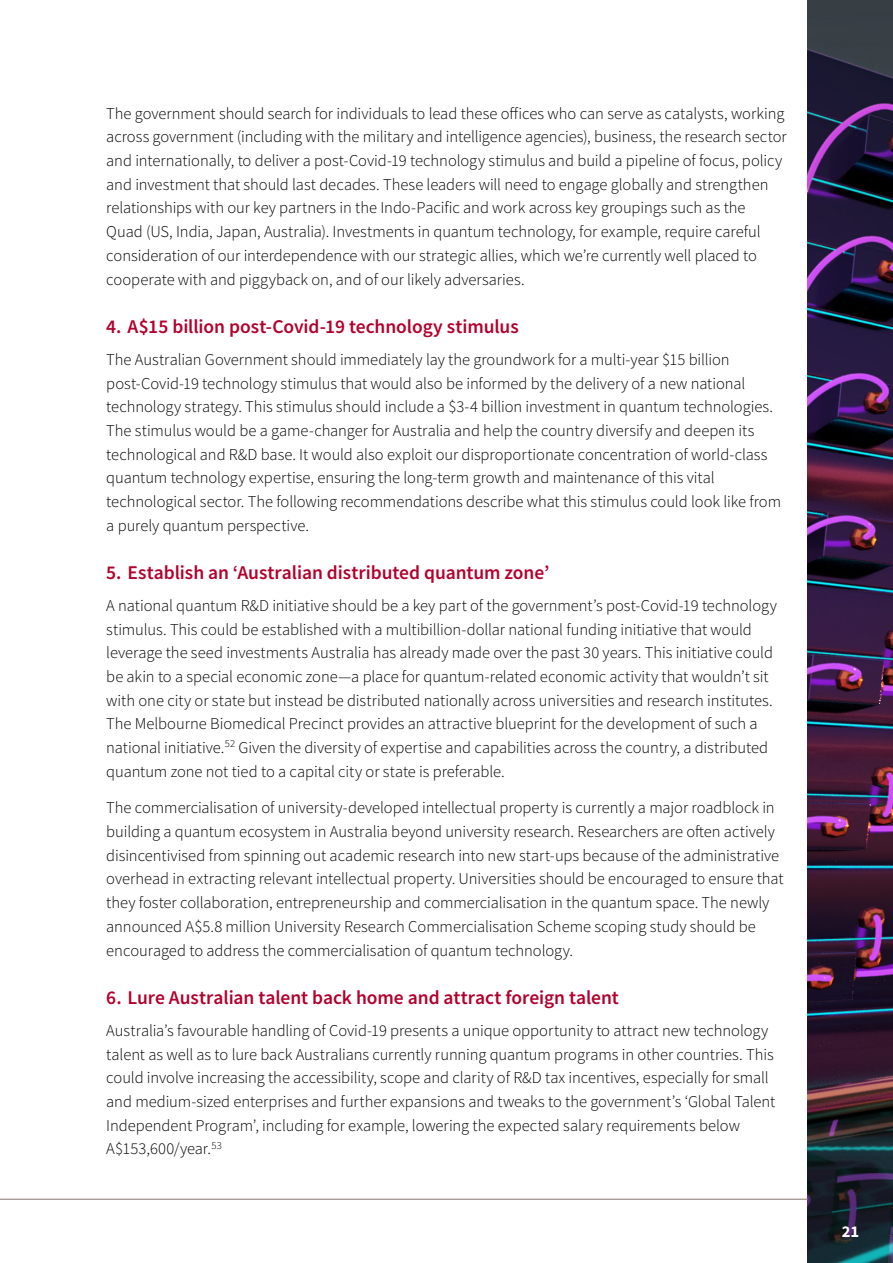
<style>
.page{position:relative;width:893px;height:1263px;background:#fff}
.page>*{position:absolute;margin:0;border:0;box-sizing:border-box;transform-origin:0 0}
.t1{font:600 19.5px "Source Sans Pro";letter-spacing:-.005em;color:#b3002d}
.t2{font:300 16.5px/23.7px "Source Sans Pro";letter-spacing:-.005em;color:#000}
.t3{font:700 16.5px "Source Sans Pro";color:#fff}
</style>
<div class="page">
<img style="left:808px;top:0;width:85px;height:1263px">
<hr style="left:0;top:1199px;width:808px;height:1px;background:#89766f">
<p class="t2" style="left:106px;top:101px;width:682px">The government should search for individuals to lead these offices who can serve as catalysts, working across government (including with the military and intelligence agencies), business, the research sector and internationally, to deliver a post-Covid-19 technology stimulus and build a pipeline of focus, policy and investment that should last decades. These leaders will need to engage globally and strengthen relationships with our key partners in the Indo-Pacific and work across key groupings such as the<br>Quad (US, India, Japan, Australia). Investments in quantum technology, for example, require careful consideration of our interdependence with our strategic allies, which we’re currently well placed to cooperate with and piggyback on, and of our likely adversaries.</p>
<p class="t1" style="left:106px;top:313px;width:414px">4. A$15 billion post-Covid-19 technology stimulus</p>
<p class="t2" style="left:106px;top:347px;width:676px">The Australian Government should immediately lay the groundwork for a multi-year $15 billion post-Covid-19 technology stimulus that would also be informed by the delivery of a new national technology strategy. This stimulus should include a $3-4 billion investment in quantum technologies.<br>The stimulus would be a game-changer for Australia and help the country diversify and deepen its technological and R&amp;D base. It would also exploit our disproportionate concentration of world-class quantum technology expertise, ensuring the long-term growth and maintenance of this vital technological sector. The following recommendations describe what this stimulus could look like from a purely quantum perspective.</p>
<p class="t1" style="left:106px;top:559px;width:445px">5. Establish an ‘Australian distributed quantum zone’</p>
<p class="t2" style="left:106px;top:594px;width:672px">A national quantum R&amp;D initiative should be a key part of the government’s post-Covid-19 technology stimulus. This could be established with a multibillion-dollar national funding initiative that would leverage the seed investments Australia has already made over the past 30 years. This initiative could be akin to a special economic zone—a place for quantum-related economic activity that wouldn’t sit with one city or state but instead be distributed nationally across universities and research institutes.<br>The Melbourne Biomedical Precinct provides an attractive blueprint for the development of such a national initiative.<sup>52</sup> Given the diversity of expertise and capabilities across the country, a distributed quantum zone not tied to a capital city or state is preferable.</p>
<p class="t2" style="left:106px;top:796px;width:679px">The commercialisation of university-developed intellectual property is currently a major roadblock in building a quantum ecosystem in Australia beyond university research. Researchers are often actively disincentivised from spinning out academic research into new start-ups because of the administrative overhead in extracting relevant intellectual property. Universities should be encouraged to ensure that they foster collaboration, entrepreneurship and commercialisation in the quantum space. The newly announced A$5.8 million University Research Commercialisation Scheme scoping study should be encouraged to address the commercialisation of quantum technology.</p>
<p class="t1" style="left:106px;top:984px;width:514px">6. Lure Australian talent back home and attract foreign talent</p>
<p class="t2" style="left:106px;top:1018px;width:670px">Australia’s favourable handling of Covid-19 presents a unique opportunity to attract new technology talent as well as to lure back Australians currently running quantum programs in other countries. This could involve increasing the accessibility, scope and clarity of R&amp;D tax incentives, especially for small and medium-sized enterprises and further expansions and tweaks to the government’s ‘Global Talent Independent Program’, including for example, lowering the expected salary requirements below A$153,600/year.<sup>53</sup></p>
<p class="t3" style="left:842px;top:1220px;width:19px">21</p>
</div>
